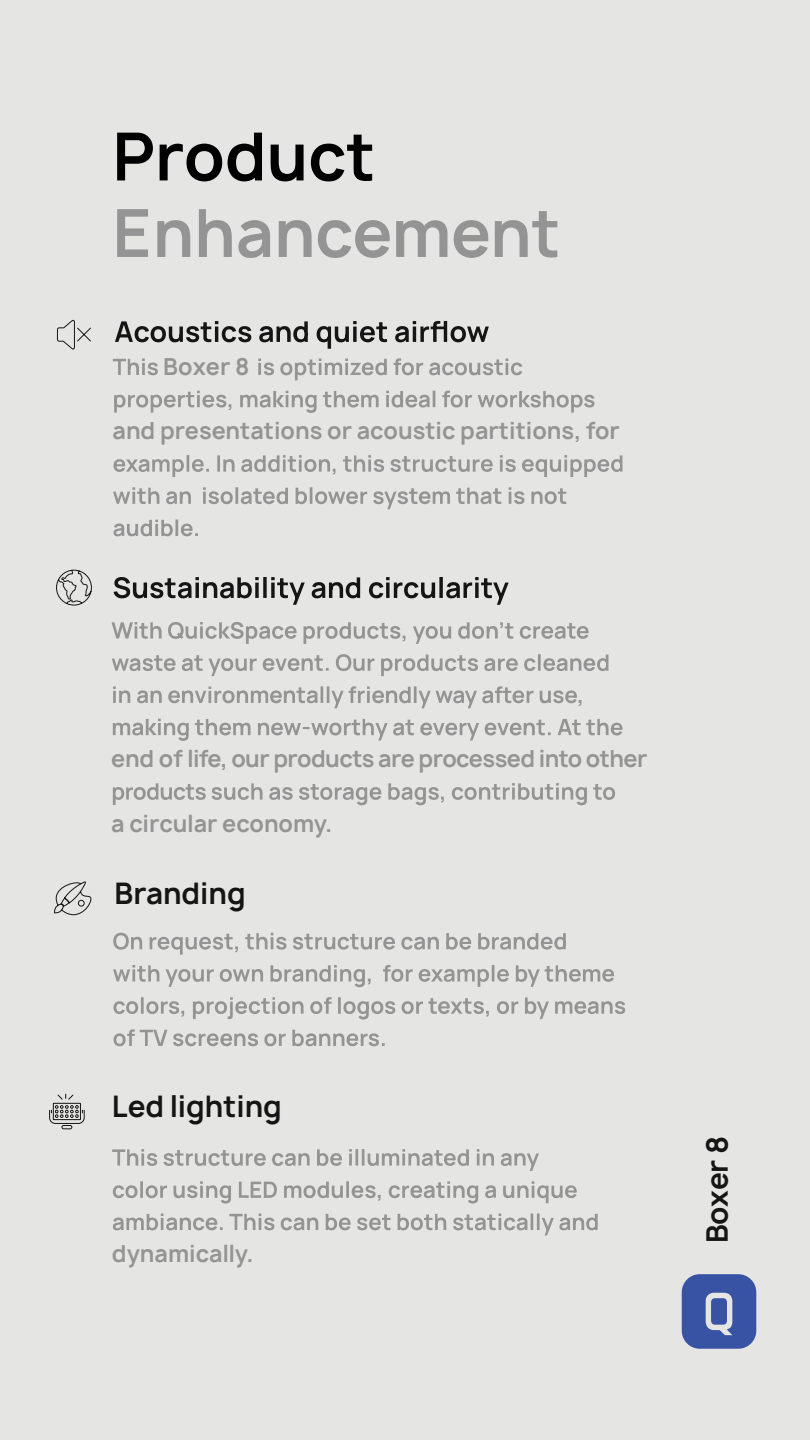
<style>
.page{position:relative;width:810px;height:1440px;background:#e5e5e4}
.page>*{position:absolute;margin:0;border:0;box-sizing:border-box;transform-origin:0 0}
.t1{font:700 63.75px "Manrope";letter-spacing:-.005em;color:#949494}
.t2{font:700 63.75px "Manrope";color:#000}
.t3{font:700 28.5px "Manrope";color:#151515}
.t4{font:700 22.5px "Manrope";color:#949494}
.t5{font:700 22.5px "Manrope";letter-spacing:-.025em;color:#949494}
</style>
<div class="page">
<svg style="left:113px;top:358px;width:409px;height:22px"></svg>
<svg style="left:114px;top:391px;width:481px;height:22px"></svg>
<svg style="left:114px;top:455px;width:508px;height:22px"></svg>
<svg style="left:113px;top:487px;width:453px;height:22px"></svg>
<svg style="left:114px;top:520px;width:84px;height:16px"></svg>
<svg style="left:112px;top:622px;width:477px;height:22px"></svg>
<svg style="left:112px;top:654px;width:496px;height:22px"></svg>
<svg style="left:113px;top:686px;width:468px;height:22px"></svg>
<svg style="left:113px;top:719px;width:510px;height:22px"></svg>
<svg style="left:113px;top:783px;width:502px;height:22px"></svg>
<svg style="left:113px;top:933px;width:453px;height:22px"></svg>
<svg style="left:113px;top:965px;width:501px;height:22px"></svg>
<svg style="left:114px;top:997px;width:511px;height:22px"></svg>
<svg style="left:114px;top:1029px;width:271px;height:17px"></svg>
<svg style="left:115px;top:321px;width:374px;height:28px"></svg>
<svg style="left:114px;top:577px;width:395px;height:28px"></svg>
<svg style="left:112px;top:1149px;width:427px;height:22px"></svg>
<svg style="left:113px;top:1181px;width:464px;height:23px"></svg>
<svg style="left:113px;top:1214px;width:485px;height:21px"></svg>
<div style="left:682px;top:1274px;width:74px;height:75px;background:#3953a4;border-radius:18px"></div>
<svg style="left:706px;top:1293px;width:26px;height:42px"></svg>
<svg style="left:57px;top:320px;width:34px;height:30px"></svg>
<svg style="left:56px;top:569px;width:36px;height:37px"></svg>
<svg style="left:54px;top:881px;width:38px;height:35px"></svg>
<svg style="left:49px;top:1093px;width:36px;height:37px"></svg>
<h1 class="t2" style="left:112px;top:114px;width:264px">Product</h1>
<h1 class="t1" style="left:112px;top:191px;width:449px">Enhancement</h1>
<p class="t4" style="left:163px;top:352px;width:88px">Boxer 8</p>
<p class="t4" style="left:113px;top:416px;width:509px">and presentations or acoustic partitions, for</p>
<p class="t5" style="left:111px;top:744px;width:538px">end of life, our products are processed into other</p>
<p class="t4" style="left:111px;top:808px;width:223px">a circular economy.</p>
<p class="t3" style="left:114px;top:874px;width:133px">Branding</p>
<p class="t3" style="left:112px;top:1088px;width:171px">Led lighting</p>
<p class="t4" style="left:112px;top:1239px;width:143px">dynamically.</p>
<p class="t3" style="left:698px;top:1243px;width:108px;rotate:-90deg">Boxer 8</p>
</div>
